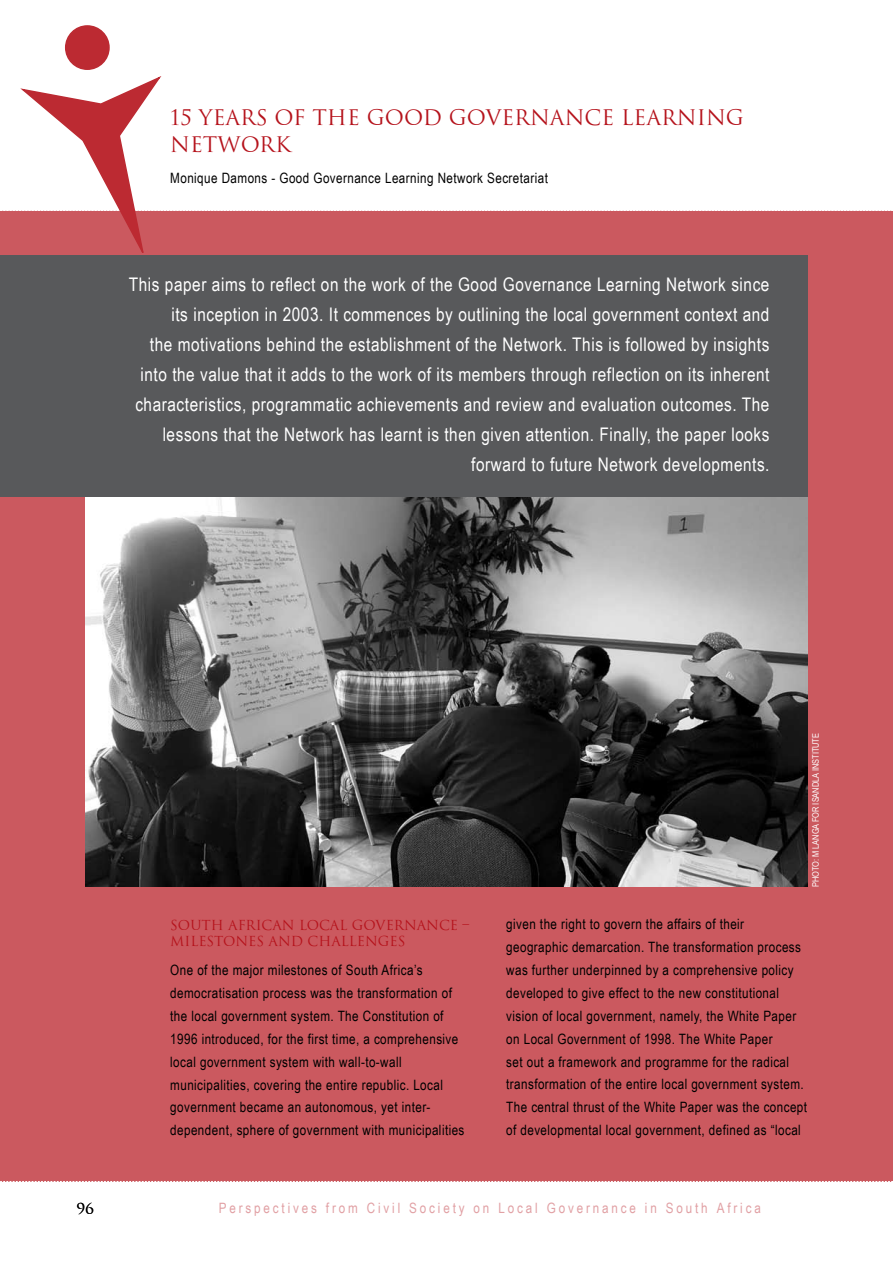
<style>
.page{position:relative;width:893px;height:1263px;background:#fff}
.page>*{position:absolute;margin:0;border:0;box-sizing:border-box;transform-origin:0 0}
.t1{font:21px/27px "Trajan";color:#b5121b}
.t2{font:18.75px/30px "Arial Narrow";letter-spacing:.03em;color:#fff;text-align:right}
.t3{font:15px "Trajan";color:#000}
.t4{font:14.25px/22.8px "Arial Narrow";letter-spacing:.03em;color:#000}
.t5{font:14.25px "Arial Narrow";letter-spacing:.2em;color:#e1a0a4}
.t6{font:13.5px/16.2px "Trajan";color:#b5121b}
.t7{font:9px "Arial Narrow";color:#fff}
</style>
<div class="page">
<svg style="left:0;top:1181px;width:892px;height:1px"></svg>
<div style="left:0;top:211px;width:893px;height:970px;background:#cb595f"></div>
<div style="left:66px;top:26px;width:43px;height:43px;background:#bc2a32;border-radius:50%"></div>
<div style="left:65px;top:25px;width:45px;height:45px;border:2px solid #bc2a32;border-radius:50%"></div>
<svg style="left:2px;top:76px;width:889px;height:177px"></svg>
<img style="left:86px;top:497px;width:722px;height:390px">
<div style="left:0;top:255px;width:808px;height:242px;background:#58595b"></div>
<h1 class="t1" style="left:170px;top:104px;width:575px">15 YEARS OF THE GOOD GOVERNANCE LEARNING<br>NETWORK</h1>
<p class="t4" style="left:170px;top:166px;width:379px">Monique Damons - Good Governance Learning Network Secretariat</p>
<p class="t2" style="left:129px;top:269px;width:642px">This paper aims to reflect on the work of the Good Governance Learning Network since its inception in 2003. It commences by outlining the local government context and<br>the motivations behind the establishment of the Network. This is followed by insights into the value that it adds to the work of its members through reflection on its inherent characteristics, programmatic achievements and review and evaluation outcomes. The lessons that the Network has learnt is then given attention. Finally, the paper looks forward to future Network developments.</p>
<p class="t7" style="left:809px;top:887px;width:154px;rotate:-90deg">Photo: mlangaforisandlainstitute</p>
<p class="t6" style="left:170px;top:917px;width:301px">SOUTH AFRICAN LOCAL GOVERNANCE –<br>MILESTONES AND CHALLENGES</p>
<p class="t4" style="left:170px;top:958px;width:296px">One of the major milestones of South Africa’s democratisation process was the transformation of the local government system. The Constitution of 1996 introduced, for the first time, a comprehensive local government system with wall-to-wall municipalities, covering the entire republic. Local government became an autonomous, yet inter&shy;dependent, sphere of government with municipalities</p>
<p class="t4" style="left:506px;top:912px;width:302px">given the right to govern the affairs of their geographic demarcation. The transformation process was further underpinned by a comprehensive policy developed to give effect to the new constitutional vision of local government, namely, the White Paper on Local Government of 1998. The White Paper<br>set out a framework and programme for the radical transformation of the entire local government system.<br>The central thrust of the White Paper was the concept of developmental local government, defined as “local</p>
<p class="t3" style="left:76px;top:1199px;width:19px">96</p>
<p class="t5" style="left:219px;top:1198px;width:544px">Perspectives from Civil Society on Local Governance in South Africa</p>
</div>
